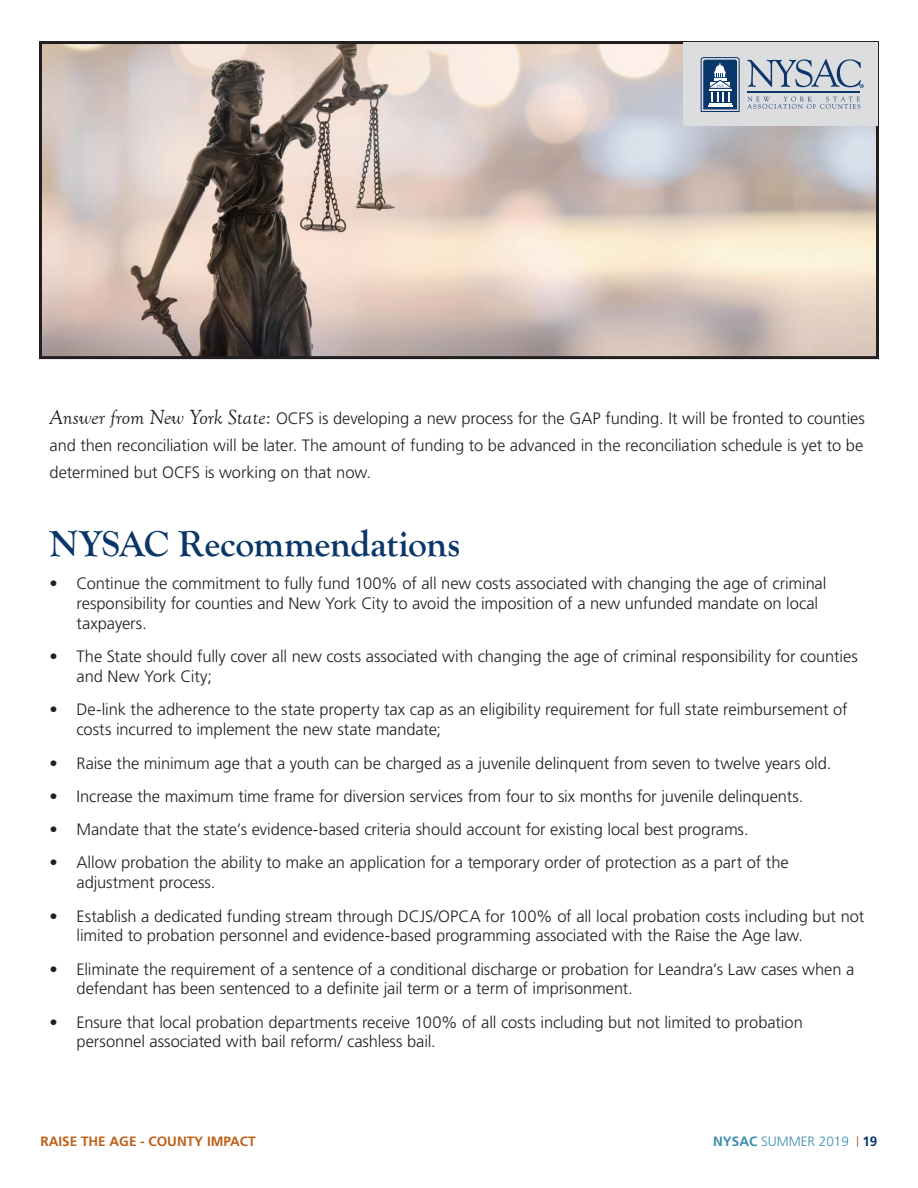
<style>
.page{position:relative;width:918px;height:1188px;background:#fff}
.page>*{position:absolute;margin:0;border:0;box-sizing:border-box;transform-origin:0 0}
.t1{font:700 37.5px "Goudy Old Style T";letter-spacing:-.01em;color:#0b366a}
.t2{font:300 16.5px/19.8px "Frutiger";letter-spacing:-.005em;color:#231f20}
.t3{font:700 13.5px "Frutiger";color:#bd5f19}
.t4{font:300 13.5px "Frutiger";color:#3c8cad}
.s1{font-family:"Goudy Old Style T";font-weight:400;font-style:italic;font-size:21px}
.s2{font-weight:700}
.s3{font-weight:400;font-size:10.5px;color:#bd5f19}
.s4{font-weight:700;color:#0b366a}
</style>
<div class="page">
<img style="left:43px;top:45px;width:832px;height:310px">
<div style="left:39px;top:41px;width:840px;height:318px;border:3px solid #231f20"></div>
<div style="left:683px;top:43px;width:195px;height:83px;background:#dcdddf"></div>
<hr style="left:747px;top:91px;width:113px;height:1px;background:#0b366a">
<svg style="left:701px;top:57px;width:39px;height:55px;background:#5b779a"></svg>
<svg style="left:747px;top:97px;width:113px;height:12px"></svg>
<svg style="left:747px;top:59px;width:117px;height:29px"></svg>
<p class="t2" style="left:50px;top:405px;width:817px;line-height:27px;text-align:justify"><span class="s1">Answer from New York State:</span> OCFS is developing a new process for the GAP funding. It will be fronted to counties and then reconciliation will be later. The amount of funding to be advanced in the reconciliation schedule is yet to be determined but OCFS is working on that now.</p>
<h1 class="t1" style="left:50px;top:523px;width:412px">NYSAC Recommendations</h1>
<p class="t2" style="left:77px;top:574px;width:751px;text-indent:-27px">• Continue the commitment to fully fund 100% of all new costs associated with changing the age of criminal responsibility for counties and New York City to avoid the imposition of a new unfunded mandate on local taxpayers.</p>
<p class="t2" style="left:77px;top:647px;width:783px;text-indent:-27px">• The State should fully cover all new costs associated with changing the age of criminal responsibility for counties and New York City;</p>
<p class="t2" style="left:77px;top:700px;width:773px;text-indent:-27px">• De-link the adherence to the state property tax cap as an eligibility requirement for full state reimbursement of costs incurred to implement the new state mandate;</p>
<p class="t2" style="left:50px;top:753px;width:783px">• Raise the minimum age that a youth can be charged as a juvenile delinquent from seven to twelve years old.</p>
<p class="t2" style="left:50px;top:786px;width:755px">• Increase the maximum time frame for diversion services from four to six months for juvenile delinquents.</p>
<p class="t2" style="left:50px;top:820px;width:701px">• Mandate that the state’s evidence-based criteria should account for existing local best programs.</p>
<p class="t2" style="left:77px;top:853px;width:714px;text-indent:-27px">• Allow probation the ability to make an application for a temporary order of protection as a part of the adjustment process.</p>
<p class="t2" style="left:77px;top:906px;width:789px;text-indent:-27px">• Establish a dedicated funding stream through DCJS/OPCA for 100% of all local probation costs including but not limited to probation personnel and evidence-based programming associated with the Raise the Age law.</p>
<p class="t2" style="left:77px;top:959px;width:779px;text-indent:-27px">• Eliminate the requirement of a sentence of a conditional discharge or probation for Leandra’s Law cases when a defendant has been sentenced to a definite jail term or a term of imprisonment.</p>
<p class="t2" style="left:77px;top:1012px;width:728px;text-indent:-27px">• Ensure that local probation departments receive 100% of all costs including but not limited to probation personnel associated with bail reform/ cashless bail.</p>
<p class="t3" style="left:40px;top:1133px;width:217px">RAISE THE AGE - COUNTY IMPACT</p>
<p class="t4" style="left:713px;top:1134px;width:166px"><span class="s2">NYSAC</span> SUMMER 2019 <span class="s3">|</span> <span class="s4">19</span></p>
</div>
